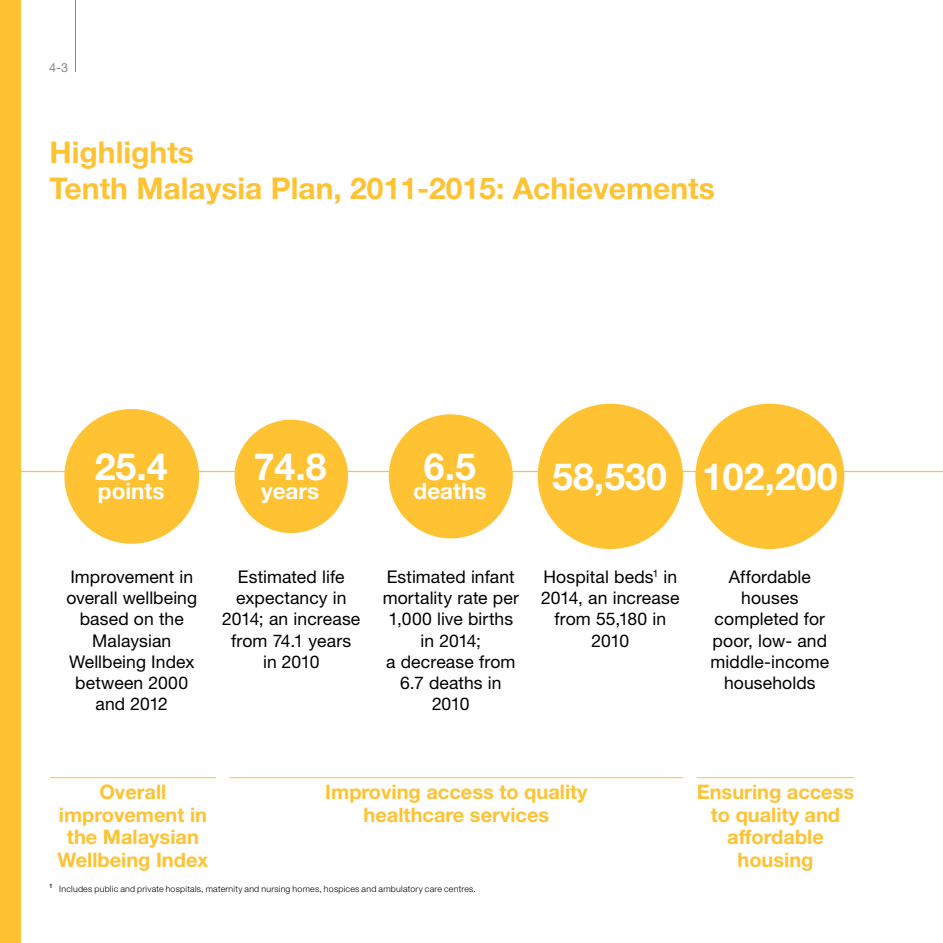
<style>
.page{position:relative;width:943px;height:943px;background:#fff}
.page>*{position:absolute;margin:0;border:0;box-sizing:border-box;transform-origin:0 0}
.t1{font:700 37.5px "Helvetica Neue LT Std";color:#fff}
.t2{font:700 30px/36px "Helvetica Neue LT Std";color:#fec232}
.t3{font:700 22.5px "Helvetica Neue LT Std";color:#fff}
.t4{font:700 20px/22.5px "Helvetica Neue LT Std";color:#fec232;text-align:center}
.t5{font:17.5px/21.2px "Helvetica Neue LT Std";letter-spacing:.005em;color:#000;text-align:center}
.t6{font:12.5px "Helvetica Neue LT Std";color:#808787}
.t7{font:300 8.75px "Helvetica Neue LT Std";letter-spacing:.03em;color:#000}
</style>
<div class="page">
<div style="left:0;top:0;width:21px;height:943px;background:#fec232"></div>
<hr style="left:75px;top:0;width:1px;height:72px;background:#808787">
<hr style="left:16px;top:471px;width:927px;height:1px;background:#fec232">
<hr style="left:229px;top:777px;width:454px;height:1px;background:#fec232">
<hr style="left:696px;top:777px;width:158px;height:1px;background:#fec232">
<hr style="left:50px;top:777px;width:166px;height:1px;background:#fec232">
<div style="left:64px;top:409px;width:135px;height:134px;background:#fec232;border-radius:50%"></div>
<div style="left:234px;top:419px;width:114px;height:114px;background:#fec232;border-radius:50%"></div>
<div style="left:389px;top:414px;width:124px;height:124px;background:#fec232;border-radius:50%"></div>
<div style="left:537px;top:403px;width:146px;height:146px;background:#fec232;border-radius:50%"></div>
<div style="left:695px;top:403px;width:149px;height:146px;background:#fec232;border-radius:50%"></div>
<p class="t6" style="left:49px;top:60px;width:20px">4-3</p>
<h2 class="t2" style="left:50px;top:134px;width:667px">Highlights<br>Tenth Malaysia Plan, 2011-2015: Achievements</h2>
<h1 class="t1" style="left:95px;top:444px;width:74px">25.4</h1>
<p class="t3" style="left:98px;top:477px;width:68px">points</p>
<h1 class="t1" style="left:254px;top:444px;width:74px">74.8</h1>
<p class="t3" style="left:261px;top:477px;width:60px">years</p>
<h1 class="t1" style="left:424px;top:444px;width:54px">6.5</h1>
<p class="t3" style="left:413px;top:477px;width:74px">deaths</p>
<h1 class="t1" style="left:552px;top:453px;width:287px">58,530 102,200</h1>
<p class="t5" style="left:66px;top:565px;width:132px">Improvement in overall wellbeing based on the<br>Malaysian<br>Wellbeing Index between 2000 and 2012</p>
<p class="t5" style="left:222px;top:565px;width:139px">Estimated life expectancy in<br>2014; an increase from 74.1 years in 2010</p>
<p class="t5" style="left:383px;top:565px;width:138px">Estimated infant mortality rate per<br>1,000 live births in 2014;<br>a decrease from<br>6.7 deaths in<br>2010</p>
<p class="t5" style="left:541px;top:565px;width:140px">Hospital beds<sup>1</sup> in<br>2014, an increase from 55,180 in<br>2010</p>
<p class="t5" style="left:710px;top:565px;width:120px">Affordable houses completed for poor, low- and middle-income households</p>
<p class="t4" style="left:58px;top:780px;width:152px">Overall improvement in the Malaysian<br>Wellbeing Index</p>
<p class="t4" style="left:325px;top:780px;width:264px">Improving access to quality healthcare services</p>
<p class="t4" style="left:696px;top:780px;width:159px">Ensuring access to quality and affordable housing</p>
<p class="t7" style="left:50px;top:883px;width:428px"><sup>1</sup> Includes public and private hospitals, maternity and nursing homes, hospices and ambulatory care centres.</p>
</div>
